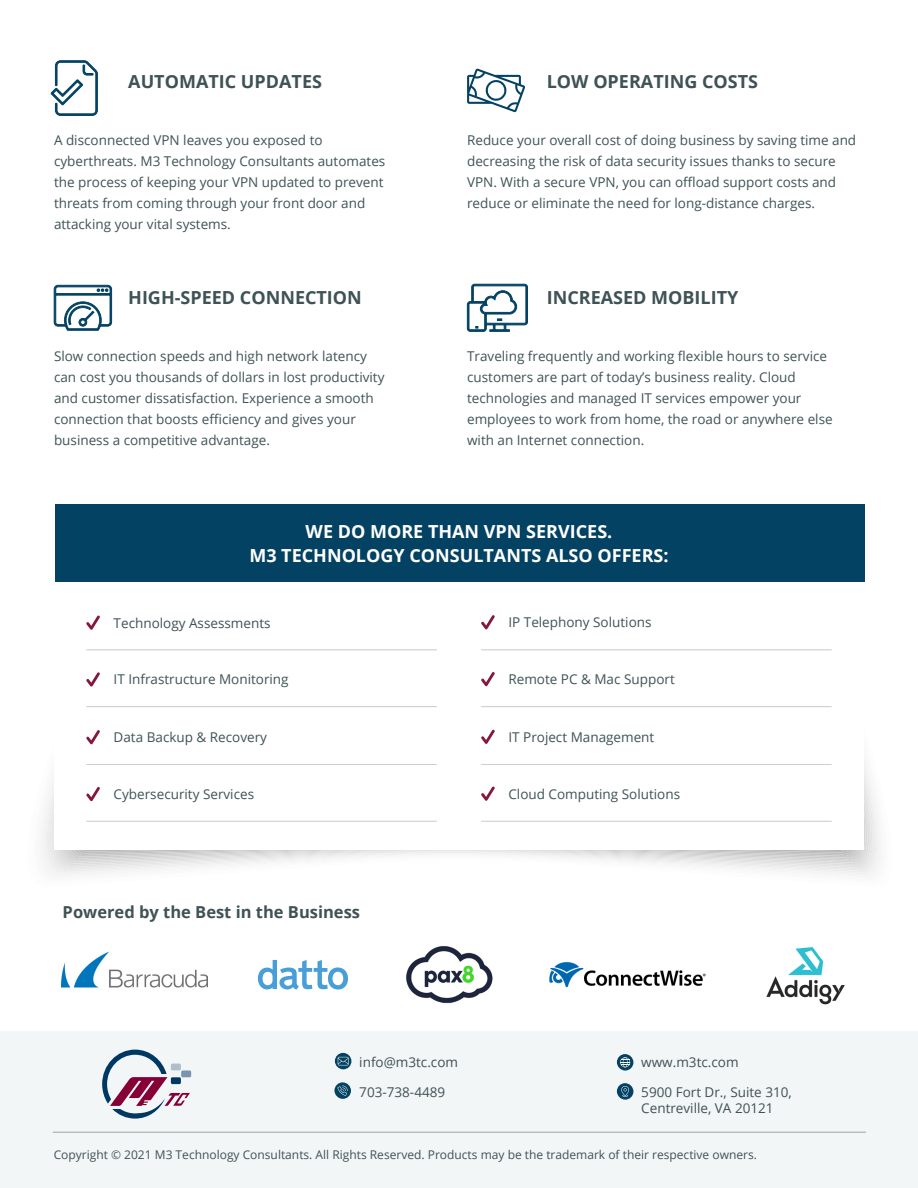
<style>
.page{position:relative;width:918px;height:1188px;background:#fff}
.page>*{position:absolute;margin:0;border:0;box-sizing:border-box;transform-origin:0 0}
.t1{font:700 18px "Open Sans";color:#3f5255}
.t2{font:700 18px "Open Sans";color:#fff}
.t3{font:700 16.5px "Open Sans";color:#3f5255}
.t4{font:13.5px/21px "Open Sans";color:#3f5255}
.t5{font:12px "Open Sans";color:#3f5255}
</style>
<div class="page">
<svg style="left:52px;top:760px;width:825px;height:91px"></svg>
<div style="left:54px;top:505px;width:810px;height:344px;background:#fff"></div>
<svg style="left:86px;top:615px;width:14px;height:15px"></svg>
<svg style="left:86px;top:672px;width:14px;height:15px"></svg>
<svg style="left:86px;top:787px;width:14px;height:14px"></svg>
<svg style="left:481px;top:615px;width:14px;height:14px"></svg>
<svg style="left:481px;top:730px;width:14px;height:14px"></svg>
<svg style="left:481px;top:672px;width:14px;height:14px"></svg>
<svg style="left:481px;top:786px;width:14px;height:15px"></svg>
<svg style="left:86px;top:730px;width:14px;height:14px"></svg>
<div style="left:55px;top:504px;width:809px;height:77px;background:#034263"></div>
<hr style="left:86px;top:650px;width:351px;height:1px;background:#8e9395">
<hr style="left:86px;top:764px;width:351px;height:1px;background:#8e9395">
<hr style="left:86px;top:706px;width:351px;height:1px;background:#8e9395">
<hr style="left:86px;top:821px;width:351px;height:1px;background:#8e9395">
<hr style="left:481px;top:650px;width:351px;height:1px;background:#8e9395">
<hr style="left:481px;top:764px;width:351px;height:1px;background:#8e9395">
<hr style="left:481px;top:706px;width:351px;height:1px;background:#8e9395">
<hr style="left:481px;top:821px;width:351px;height:1px;background:#8e9395">
<img style="left:62px;top:951px;width:146px;height:37px">
<svg style="left:258px;top:960px;width:90px;height:30px"></svg>
<img style="left:406px;top:946px;width:87px;height:58px">
<img style="left:766px;top:947px;width:79px;height:58px">
<img style="left:549px;top:962px;width:157px;height:26px">
<div style="left:0;top:1031px;width:918px;height:157px;background:#f3f6f7"></div>
<hr style="left:53px;top:1132px;width:813px;height:1px;background:#3f5255">
<svg style="left:335px;top:1053px;width:16px;height:16px"></svg>
<svg style="left:338px;top:1057px;width:11px;height:8px"></svg>
<svg style="left:334px;top:1082px;width:17px;height:17px"></svg>
<svg style="left:338px;top:1086px;width:10px;height:10px"></svg>
<svg style="left:617px;top:1054px;width:16px;height:17px"></svg>
<svg style="left:620px;top:1057px;width:10px;height:10px"></svg>
<div style="left:617px;top:1083px;width:16px;height:17px;background:#034263;border-radius:50%"></div>
<svg style="left:621px;top:1086px;width:8px;height:11px"></svg>
<svg style="left:102px;top:1050px;width:88px;height:69px"></svg>
<svg style="left:50px;top:60px;width:48px;height:56px"></svg>
<svg style="left:467px;top:68px;width:58px;height:44px"></svg>
<svg style="left:54px;top:285px;width:58px;height:46px"></svg>
<svg style="left:467px;top:284px;width:61px;height:48px"></svg>
<p class="t1" style="left:128px;top:69px;width:195px">AUTOMATIC UPDATES</p>
<p class="t4" style="left:54px;top:130px;width:333px">A disconnected VPN leaves you exposed to cyberthreats. M3 Technology Consultants automates the process of keeping your VPN updated to prevent threats from coming through your front door and attacking your vital systems.</p>
<p class="t1" style="left:547px;top:69px;width:213px">LOW OPERATING COSTS</p>
<p class="t4" style="left:467px;top:130px;width:391px">Reduce your overall cost of doing business by saving time and decreasing the risk of data security issues thanks to secure VPN. With a secure VPN, you can offload support costs and reduce or eliminate the need for long-distance charges.</p>
<p class="t1" style="left:128px;top:285px;width:235px">HIGH-SPEED CONNECTION</p>
<p class="t1" style="left:547px;top:285px;width:193px">INCREASED MOBILITY</p>
<p class="t4" style="left:54px;top:346px;width:332px">Slow connection speeds and high network latency can cost you thousands of dollars in lost productivity and customer dissatisfaction. Experience a smooth connection that boosts efficiency and gives your business a competitive advantage.</p>
<p class="t4" style="left:467px;top:346px;width:367px">Traveling frequently and working flexible hours to service customers are part of today’s business reality. Cloud technologies and managed IT services empower your employees to work from home, the road or anywhere else with an Internet connection.</p>
<p class="t2" style="left:306px;top:518px;width:308px">WE DO MORE THAN VPN SERVICES.</p>
<p class="t2" style="left:249px;top:543px;width:421px">M3 TECHNOLOGY CONSULTANTS ALSO OFFERS:</p>
<p class="t4" style="left:114px;top:612px;width:158px">Technology Assessments</p>
<p class="t4" style="left:508px;top:611px;width:145px">IP Telephony Solutions</p>
<p class="t4" style="left:114px;top:669px;width:177px">IT Infrastructure Monitoring</p>
<p class="t4" style="left:508px;top:668px;width:168px">Remote PC &amp; Mac Support</p>
<p class="t4" style="left:114px;top:726px;width:155px">Data Backup &amp; Recovery</p>
<p class="t4" style="left:508px;top:726px;width:147px">IT Project Management</p>
<p class="t4" style="left:114px;top:783px;width:142px">Cybersecurity Services</p>
<p class="t4" style="left:508px;top:783px;width:173px">Cloud Computing Solutions</p>
<p class="t3" style="left:63px;top:901px;width:299px">Powered by the Best in the Business</p>
<p class="t4" style="left:359px;top:1051px;width:100px">info@m3tc.com</p>
<p class="t4" style="left:359px;top:1081px;width:87px">703-738-4489</p>
<p class="t4" style="left:641px;top:1051px;width:99px">www.m3tc.com</p>
<p class="t4" style="left:641px;top:1083px;width:152px;line-height:16.5px">5900 Fort Dr., Suite 310,<br>Centreville, VA 20121</p>
<p class="t5" style="left:54px;top:1146px;width:705px">Copyright © 2021 M3 Technology Consultants. All Rights Reserved. Products may be the trademark of their respective owners.</p>
</div>
